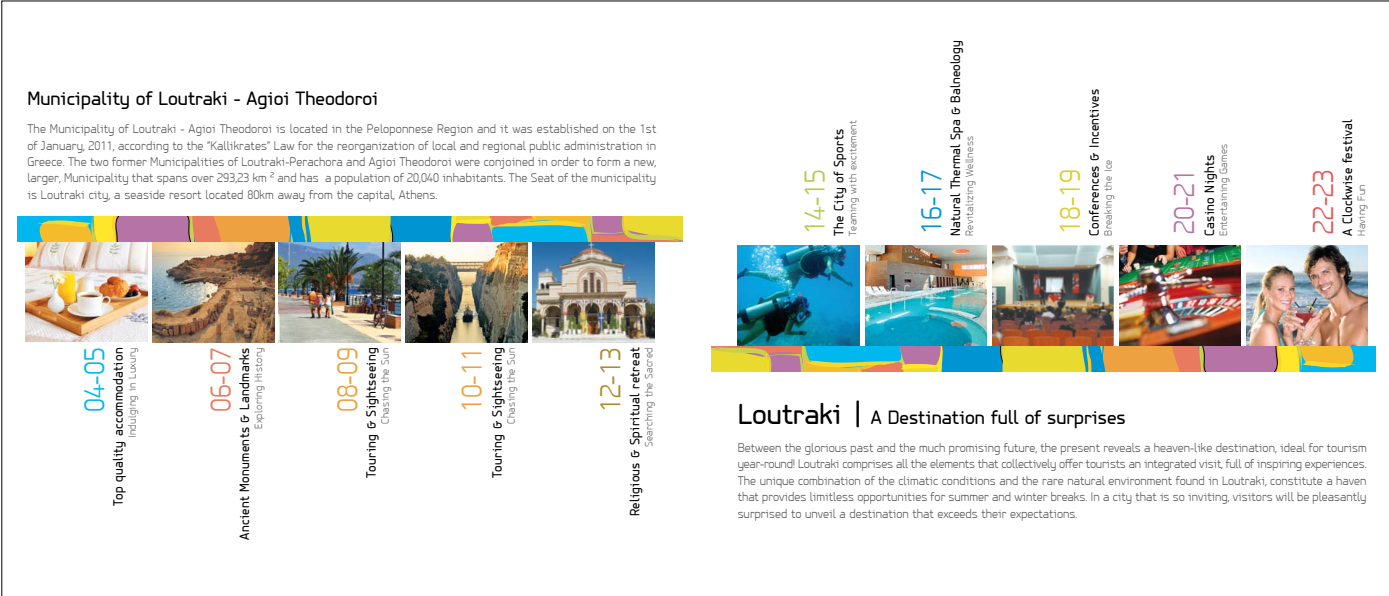
<style>
.page{position:relative;width:1389px;height:596px;background:#fff}
.page>*{position:absolute;margin:0;border:0;box-sizing:border-box;transform-origin:0 0}
.t1{font:300 30px "PF Isotext Pro";color:#eea140}
.t2{font:300 30px "PF Isotext Pro";color:#00b8ed}
.t3{font:300 30px "PF Isotext Pro";color:#e77a5f}
.t4{font:300 30px "PF Isotext Pro";color:#ae8b2d}
.t5{font:300 30px "PF Isotext Pro";color:#b8c84f}
.t6{font:300 30px "PF Isotext Pro";color:#0095d2}
.t7{font:300 30px "PF Isotext Pro";color:#dbcd2d}
.t8{font:300 30px "PF Isotext Pro";color:#b673a6}
.t9{font:300 30px "PF Isotext Pro";color:#e45757}
.t10{font:20px "PF Isotext Pro";color:#000}
.t11{font:14px "PF Isotext Pro";letter-spacing:.025em;color:#000;scale:.95 1}
.t12{font:300 13px/16.4px "PF Isotext Pro";letter-spacing:.005em;color:#58595b;text-align:justify}
.t13{font:300 11px "PF Isotext Pro";letter-spacing:.03em;color:#636467}
.s1{font-size:30px}
</style>
<div class="page">
<img style="left:2px;top:1px;width:1387px;height:594px">
<h2 class="t10" style="left:27px;top:87px;width:353px">Municipality of Loutraki - Agioi Theodoroi</h2>
<p class="t12" style="left:27px;top:120px;width:631px">The Municipality of Loutraki - Agioi Theodoroi is located in the Peloponnese Region and it was established on the 1st of January, 2011, according to the “Kallikrates” Law for the reorganization of local and regional public administration in Greece. The two former Municipalities of Loutraki-Perachora and Agioi Theodoroi were conjoined in order to form a new, larger, Municipality that spans over 293,23 km ² and has a population of 20,040 inhabitants. The Seat of the municipality is Loutraki city, a seaside resort located 80km away from the capital, Athens.</p>
<p class="t11" style="left:363px;top:477px;width:138px;rotate:-90deg">Touring &amp; Sightseeing</p>
<p class="t13" style="left:379px;top:423px;width:78px;rotate:-90deg">Chasing the Sun</p>
<p class="t11" style="left:489px;top:477px;width:138px;rotate:-90deg">Touring &amp; Sightseeing</p>
<p class="t13" style="left:505px;top:423px;width:78px;rotate:-90deg">Chasing the Sun</p>
<p class="t11" style="left:627px;top:516px;width:179px;rotate:-90deg">Religious &amp; Spiritual retreat</p>
<p class="t13" style="left:643px;top:447px;width:101px;rotate:-90deg">Searching the Sacred</p>
<h1 class="t2" style="left:77px;top:412px;width:66px;rotate:-90deg">04-05</h1>
<p class="t11" style="left:110px;top:506px;width:168px;rotate:-90deg">Top quality accommodation</p>
<p class="t13" style="left:126px;top:438px;width:92px;rotate:-90deg">Indulging in Luxury</p>
<h1 class="t3" style="left:203px;top:412px;width:66px;rotate:-90deg">06-07</h1>
<p class="t11" style="left:236px;top:539px;width:203px;rotate:-90deg">Ancient Monuments &amp; Landmarks</p>
<p class="t13" style="left:252px;top:428px;width:82px;rotate:-90deg">Exploring History</p>
<h1 class="t1" style="left:330px;top:412px;width:66px;rotate:-90deg">08-09</h1>
<h1 class="t1" style="left:454px;top:412px;width:66px;rotate:-90deg">10-11</h1>
<h1 class="t4" style="left:593px;top:412px;width:66px;rotate:-90deg">12-13</h1>
<h1 class="t5" style="left:797px;top:234px;width:66px;rotate:-90deg">14-15</h1>
<p class="t11" style="left:831px;top:235px;width:114px;rotate:-90deg">The City of Sports</p>
<p class="t13" style="left:846px;top:235px;width:117px;rotate:-90deg">Teaming with excitement</p>
<h1 class="t6" style="left:914px;top:234px;width:66px;rotate:-90deg">16-17</h1>
<p class="t11" style="left:947px;top:235px;width:207px;rotate:-90deg">Natural Thermal Spa &amp; Balneology</p>
<p class="t13" style="left:963px;top:235px;width:101px;rotate:-90deg">Revitalizing Wellness</p>
<h1 class="t7" style="left:1053px;top:234px;width:66px;rotate:-90deg">18-19</h1>
<p class="t11" style="left:1086px;top:235px;width:156px;rotate:-90deg">Conferences &amp; Incentives</p>
<p class="t13" style="left:1102px;top:235px;width:77px;rotate:-90deg">Breaking the Ice</p>
<h1 class="t8" style="left:1167px;top:234px;width:66px;rotate:-90deg">20-21</h1>
<p class="t11" style="left:1201px;top:235px;width:87px;rotate:-90deg">Casino Nights</p>
<p class="t13" style="left:1217px;top:235px;width:93px;rotate:-90deg">Entertaining Games</p>
<h1 class="t9" style="left:1306px;top:234px;width:66px;rotate:-90deg">22-23</h1>
<p class="t11" style="left:1339px;top:235px;width:124px;rotate:-90deg">A Clockwise festival</p>
<p class="t13" style="left:1355px;top:235px;width:53px;rotate:-90deg">Having Fun</p>
<h2 class="t10" style="left:738px;top:406px;width:390px"><span class="s1">Loutraki |</span> A Destination full of surprises</h2>
<p class="t12" style="left:738px;top:439px;width:631px">Between the glorious past and the much promising future, the present reveals a heaven-like destination, ideal for tourism year-round! Loutraki comprises all the elements that collectively offer tourists an integrated visit, full of inspiring experiences.<br>The unique combination of the climatic conditions and the rare natural environment found in Loutraki, constitute a haven that provides limitless opportunities for summer and winter breaks. In a city that is so inviting, visitors will be pleasantly surprised to unveil a destination that exceeds their expectations.</p>
</div>
